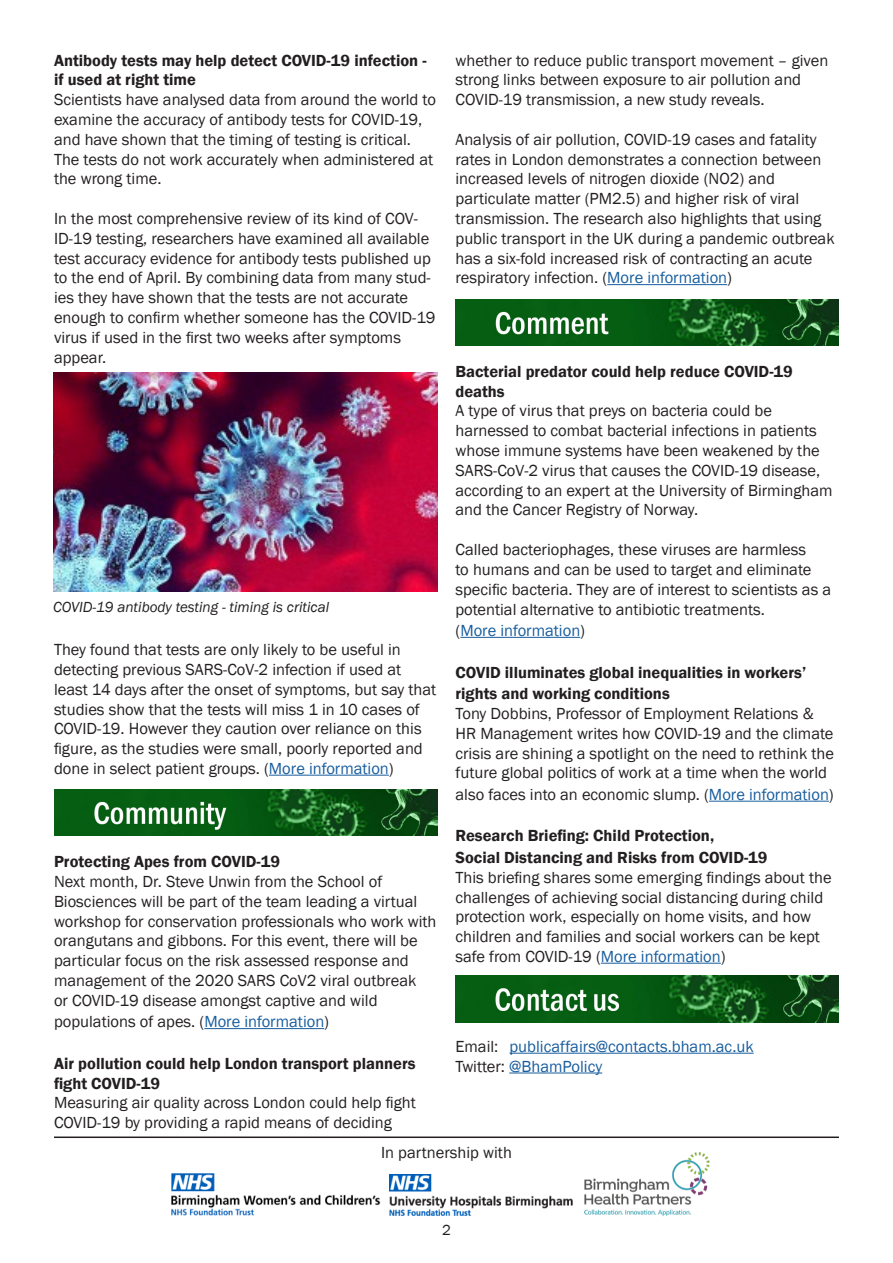
<style>
.page{position:relative;width:893px;height:1263px;background:#fff}
.page>*{position:absolute;margin:0;border:0;box-sizing:border-box;transform-origin:0 0}
.t1{font:16.5px/19.8px "Franklin Gothic";color:#231f20}
.t2{font:600 16.5px/19.8px "Franklin Gothic";color:#231f20}
.t3{font:16.5px "Franklin Gothic";color:#175d9e}
.t4{font:italic 15px "Franklin Gothic";color:#231f20}
.t5{font:15px "Franklin Gothic";color:#231f20}
.s1{color:#175d9e}
.s2{color:#231f20}
</style>
<div class="page">
<img style="left:53px;top:372px;width:384px;height:220px">
<img style="left:54px;top:789px;width:383px;height:46px">
<img style="left:455px;top:300px;width:384px;height:46px">
<img style="left:455px;top:976px;width:384px;height:46px">
<img style="left:572px;top:1152px;width:138px;height:64px">
<img style="left:389px;top:1174px;width:183px;height:41px">
<img style="left:171px;top:1174px;width:209px;height:41px">
<hr style="left:54px;top:1136px;width:785px;height:2px;background:#231f20">
<hr style="left:509px;top:1053px;width:245px;height:1px;background:#175d9e">
<hr style="left:509px;top:1072px;width:93px;height:1px;background:#175d9e">
<hr style="left:204px;top:1028px;width:120px;height:1px;background:#175d9e">
<hr style="left:460px;top:637px;width:120px;height:1px;background:#175d9e">
<hr style="left:709px;top:801px;width:120px;height:1px;background:#175d9e">
<hr style="left:601px;top:963px;width:120px;height:1px;background:#175d9e">
<hr style="left:269px;top:775px;width:120px;height:1px;background:#175d9e">
<hr style="left:607px;top:284px;width:120px;height:1px;background:#175d9e">
<p class="t2" style="left:54px;top:50px;width:374px">Antibody tests may help detect COVID-19 infection - if used at right time</p>
<p class="t1" style="left:54px;top:90px;width:383px">Scientists have analysed data from around the world to examine the accuracy of antibody tests for COVID-19, and have shown that the timing of testing is critical.<br>The tests do not work accurately when administered at the wrong time.</p>
<p class="t1" style="left:54px;top:209px;width:383px">In the most comprehensive review of its kind of COV-ID-19 testing, researchers have examined all available test accuracy evidence for antibody tests published up to the end of April. By combining data from many stud&shy;ies they have shown that the tests are not accurate enough to confirm whether someone has the COVID-19 virus if used in the first two weeks after symptoms appear.</p>
<p class="t4" style="left:53px;top:597px;width:277px">COVID-19 antibody testing - timing is critical</p>
<p class="t1" style="left:54px;top:640px;width:384px">They found that tests are only likely to be useful in detecting previous SARS-CoV-2 infection if used at least 14 days after the onset of symptoms, but say that studies show that the tests will miss 1 in 10 cases of COVID-19. However they caution over reliance on this figure, as the studies were small, poorly reported and done in select patient groups. (<span class="s1">More information</span>)</p>
<p class="t2" style="left:54px;top:852px;width:228px">Protecting Apes from COVID-19</p>
<p class="t1" style="left:54px;top:872px;width:384px">Next month, Dr. Steve Unwin from the School of Biosciences will be part of the team leading a virtual workshop for conservation professionals who work with orangutans and gibbons. For this event, there will be particular focus on the risk assessed response and management of the 2020 SARS CoV2 viral outbreak<br>or COVID-19 disease amongst captive and wild</p>
<p class="t1" style="left:54px;top:1012px;width:277px">populations of apes. (<span class="s1">More information</span>)</p>
<p class="t2" style="left:54px;top:1053px;width:363px">Air pollution could help London transport planners fight COVID-19</p>
<p class="t1" style="left:54px;top:1093px;width:363px">Measuring air quality across London could help fight<br>COVID-19 by providing a rapid means of deciding</p>
<p class="t1" style="left:455px;top:51px;width:374px">whether to reduce public transport movement – given strong links between exposure to air pollution and<br>COVID-19 transmission, a new study reveals.</p>
<p class="t1" style="left:455px;top:130px;width:381px">Analysis of air pollution, COVID-19 cases and fatality rates in London demonstrates a connection between increased levels of nitrogen dioxide (NO2) and particulate matter (PM2.5) and higher risk of viral transmission. The research also highlights that using public transport in the UK during a pandemic outbreak has a six-fold increased risk of contracting an acute respiratory infection. (<span class="s1">More information</span>)</p>
<p class="t2" style="left:455px;top:362px;width:339px">Bacterial predator could help reduce COVID-19 deaths</p>
<p class="t1" style="left:455px;top:401px;width:379px">A type of virus that preys on bacteria could be harnessed to combat bacterial infections in patients whose immune systems have been weakened by the SARS-CoV-2 virus that causes the COVID-19 disease, according to an expert at the University of Birmingham and the Cancer Registry of Norway.</p>
<p class="t1" style="left:455px;top:540px;width:377px">Called bacteriophages, these viruses are harmless<br>to humans and can be used to target and eliminate specific bacteria. They are of interest to scientists as a potential alternative to antibiotic treatments.</p>
<p class="t3" style="left:455px;top:620px;width:131px"><span class="s2">(</span>More information<span class="s2">)</span></p>
<p class="t2" style="left:455px;top:661px;width:352px;line-height:21.6px">COVID illuminates global inequalities in workers’ rights and working conditions</p>
<p class="t1" style="left:455px;top:704px;width:380px">Tony Dobbins, Professor of Employment Relations &amp; HR Management writes how COVID-19 and the climate crisis are shining a spotlight on the need to rethink the future global politics of work at a time when the world</p>
<p class="t1" style="left:455px;top:785px;width:380px">also faces into an economic slump. (<span class="s1">More information</span>)</p>
<p class="t2" style="left:455px;top:826px;width:260px">Research Briefing: Child Protection,</p>
<p class="t2" style="left:455px;top:848px;width:314px">Social Distancing and Risks from COVID-19</p>
<p class="t1" style="left:455px;top:868px;width:378px">This briefing shares some emerging findings about the challenges of achieving social distancing during child protection work, especially on home visits, and how children and families and social workers can be kept safe from COVID-19 (<span class="s1">More information</span>)</p>
<p class="t1" style="left:455px;top:1037px;width:44px">Email:</p>
<p class="t3" style="left:509px;top:1036px;width:246px">publicaffairs@contacts.bham.ac.uk</p>
<p class="t3" style="left:455px;top:1056px;width:148px"><span class="s2">Twitter:</span> @BhamPolicy</p>
<p class="t1" style="left:381px;top:1143px;width:132px">In partnership with</p>
<p class="t5" style="left:442px;top:1221px;width:10px">2</p>
</div>
